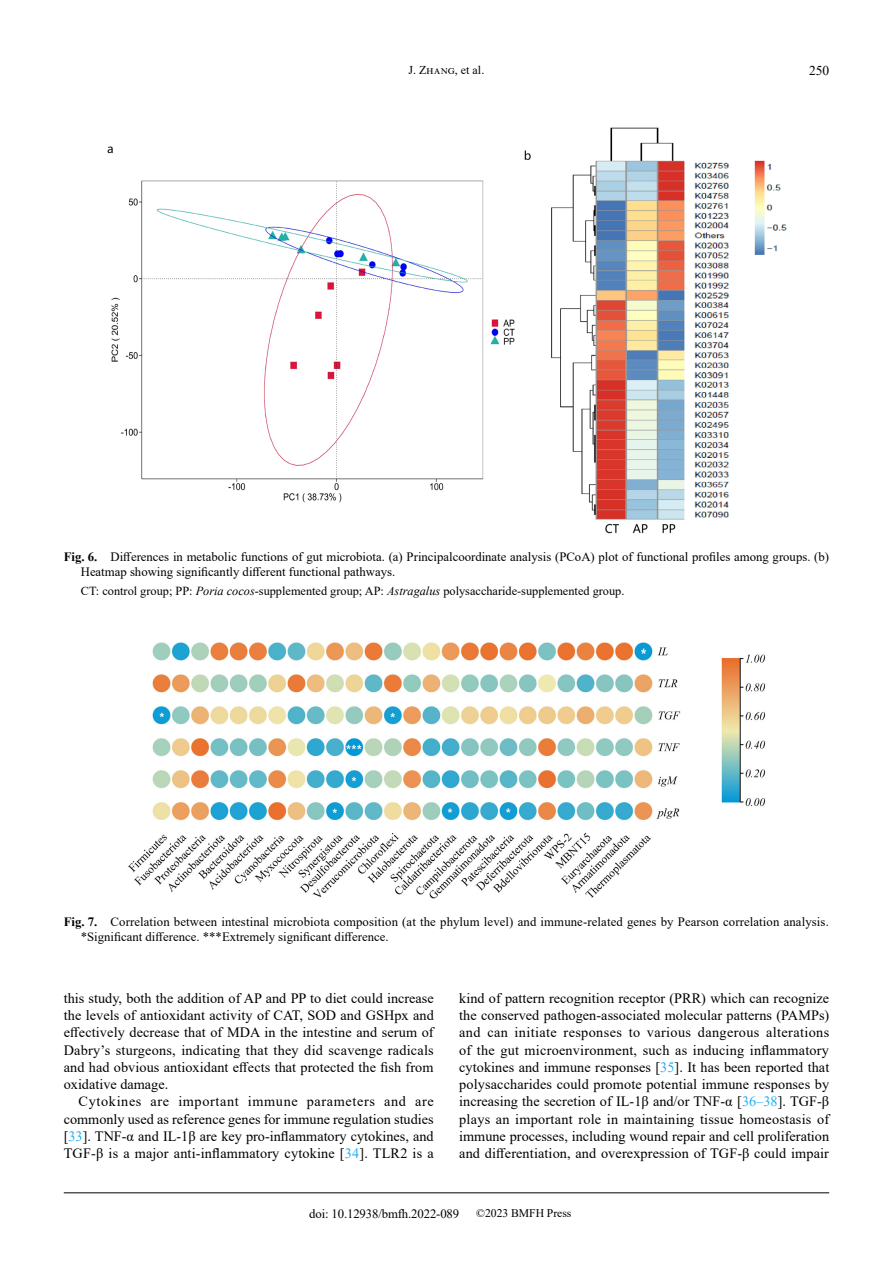
<style>
.page{position:relative;width:893px;height:1263px;background:#fff}
.page>*{position:absolute;margin:0;border:0;box-sizing:border-box;transform-origin:0 0}
.t1{font:14.25px/17.2px "Times New Roman";letter-spacing:.01em;color:#000;text-align:justify}
.t2{font:13.5px "Times New Roman";color:#000}
.t3{font:12.75px/15px "Times New Roman";color:#000}
.t4{font:12.3px "Times New Roman";color:#000}
.t5{font:12px "Times New Roman";letter-spacing:.02em;color:#000}
.t6{font:11.7px "Times New Roman";letter-spacing:-.005em;color:#000}
.s1{font-weight:700}
.s2{font-style:italic}
.s3{color:#1eb0f8}
</style>
<div class="page">
<hr style="left:64px;top:1192px;width:765px;height:1px;background:#000">
<img style="left:107px;top:128px;width:680px;height:405px">
<img style="left:128px;top:642px;width:637px;height:256px">
<p class="t5" style="left:409px;top:61px;width:77px">J. Zhang, et al.</p>
<p class="t2" style="left:809px;top:61px;width:22px">250</p>
<p class="t3" style="left:81px;top:549px;width:750px;text-indent:-17px"><span class="s1">Fig. 6.</span> Differences in metabolic functions of gut microbiota. (a) Principalcoordinate analysis (PCoA) plot of functional profiles among groups. (b)<br>Heatmap showing significantly different functional pathways.</p>
<p class="t4" style="left:81px;top:582px;width:545px">CT: control group; PP: <span class="s2">Poria cocos-</span>supplemented group; AP: <span class="s2">Astragalus</span> polysaccharide-supplemented group.</p>
<p class="t3" style="left:81px;top:914px;width:750px;text-indent:-17px"><span class="s1">Fig. 7.</span> Correlation between intestinal microbiota composition (at the phylum level) and immune-related genes by Pearson correlation analysis. *Significant difference. ***Extremely significant difference.</p>
<p class="t1" style="left:64px;top:989px;width:372px">this study, both the addition of AP and PP to diet could increase the levels of antioxidant activity of CAT, SOD and GSHpx and effectively decrease that of MDA in the intestine and serum of Dabry’s sturgeons, indicating that they did scavenge radicals and had obvious antioxidant effects that protected the fish from oxidative damage.</p>
<p class="t1" style="left:64px;top:1092px;width:371px;text-indent:15px">Cytokines are important immune parameters and are commonly used as reference genes for immune regulation studies [<span class="s3">33</span>]. TNF-α and IL-1β are key pro-inflammatory cytokines, and TGF-β is a major anti-inflammatory cytokine [<span class="s3">34</span>]. TLR2 is a</p>
<p class="t1" style="left:459px;top:989px;width:372px">kind of pattern recognition receptor (PRR) which can recognize the conserved pathogen-associated molecular patterns (PAMPs) and can initiate responses to various dangerous alterations of the gut microenvironment, such as inducing inflammatory cytokines and immune responses [<span class="s3">35</span>]. It has been reported that polysaccharides could promote potential immune responses by increasing the secretion of IL-1β and/or TNF-α [<span class="s3">36–38</span>]. TGF-β plays an important role in maintaining tissue homeostasis of immune processes, including wound repair and cell proliferation and differentiation, and overexpression of TGF-β could impair</p>
<p class="t3" style="left:309px;top:1206px;width:152px">doi: 10.12938/bmfh.2022-089</p>
<p class="t6" style="left:476px;top:1205px;width:97px">©2023 BMFH Press</p>
</div>
